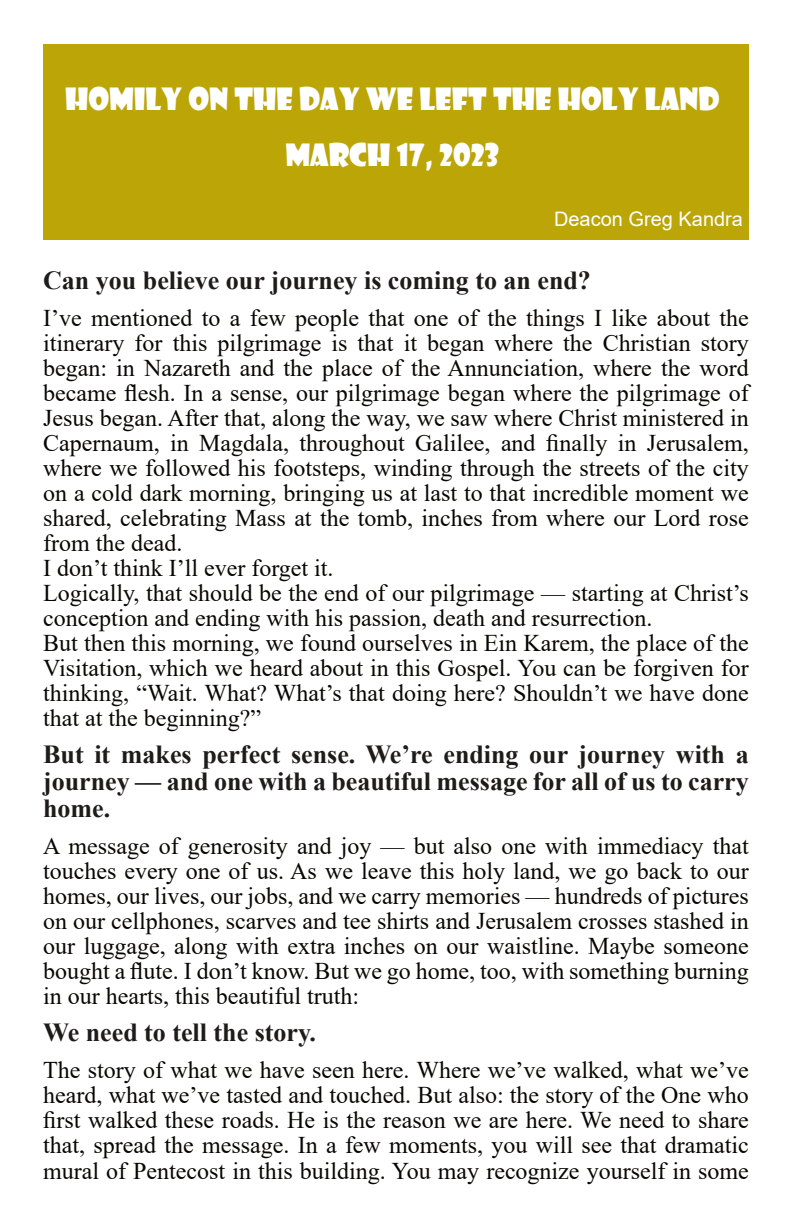
<style>
.page{position:relative;width:792px;height:1224px;background:#fff}
.page>*{position:absolute;margin:0;border:0;box-sizing:border-box;transform-origin:0 0}
.t1{font:30px/56px "Showcard Gothic";color:#fff;text-align:center}
.t2{font:700 26px/27.2px "Times New Roman";color:#1e1b1a;text-align:justify}
.t3{font:24px/25px "Times New Roman";color:#080704;text-align:justify}
.t4{font:20px "Arial";color:#fff}
</style>
<div class="page">
<div style="left:43px;top:44px;width:706px;height:195px;background:#bba507"></div>
<p class="t1" style="left:65px;top:73px;width:656px">HOMILY ON THE DAY WE LEFT THE HOLY LAND<br>MARCH 17, 2023</p>
<p class="t4" style="left:554px;top:212px;width:191px">Deacon Greg Kandra</p>
<p class="t2" style="left:43px;top:269px;width:549px">Can you believe our journey is coming to an end?</p>
<p class="t3" style="left:43px;top:307px;width:707px;text-align:left">I’ve mentioned to a few people that one of the things I like about the itinerary for this pilgrimage is that it began where the Christian story began: in Nazareth and the place of the Annunciation, where the word became flesh. In a sense, our pilgrimage began where the pilgrimage of Jesus began. After that, along the way, we saw where Christ ministered in Capernaum, in Magdala, throughout Galilee, and finally in Jerusalem, where we followed his footsteps, winding through the streets of the city on a cold dark morning, bringing us at last to that incredible moment we shared, celebrating Mass at the tomb, inches from where our Lord rose from the dead.<br>I don’t think I’ll ever forget it.<br>Logically, that should be the end of our pilgrimage — starting at Christ’s conception and ending with his passion, death and resurrection.<br>But then this morning, we found ourselves in Ein Karem, the place of the Visitation, which we heard about in this Gospel. You can be forgiven for thinking, “Wait. What? What’s that doing here? Shouldn’t we have done that at the beginning?”</p>
<p class="t2" style="left:43px;top:743px;width:707px">But it makes perfect sense. We’re ending our journey with a journey — and one with a beautiful message for all of us to carry home.</p>
<p class="t3" style="left:43px;top:836px;width:707px">A message of generosity and joy — but also one with immediacy that touches every one of us. As we leave this holy land, we go back to our homes, our lives, our jobs, and we carry memories — hundreds of pictures on our cellphones, scarves and tee shirts and Jerusalem crosses stashed in our luggage, along with extra inches on our waistline. Maybe someone bought a flute. I don’t know. But we go home, too, with something burning in our hearts, this beautiful truth:</p>
<p class="t2" style="left:43px;top:1022px;width:274px">We need to tell the story.</p>
<p class="t3" style="left:43px;top:1060px;width:707px">The story of what we have seen here. Where we’ve walked, what we’ve heard, what we’ve tasted and touched. But also: the story of the One who first walked these roads. He is the reason we are here. We need to share that, spread the message. In a few moments, you will see that dramatic mural of Pentecost in this building. You may recognize yourself in some</p>
</div>
